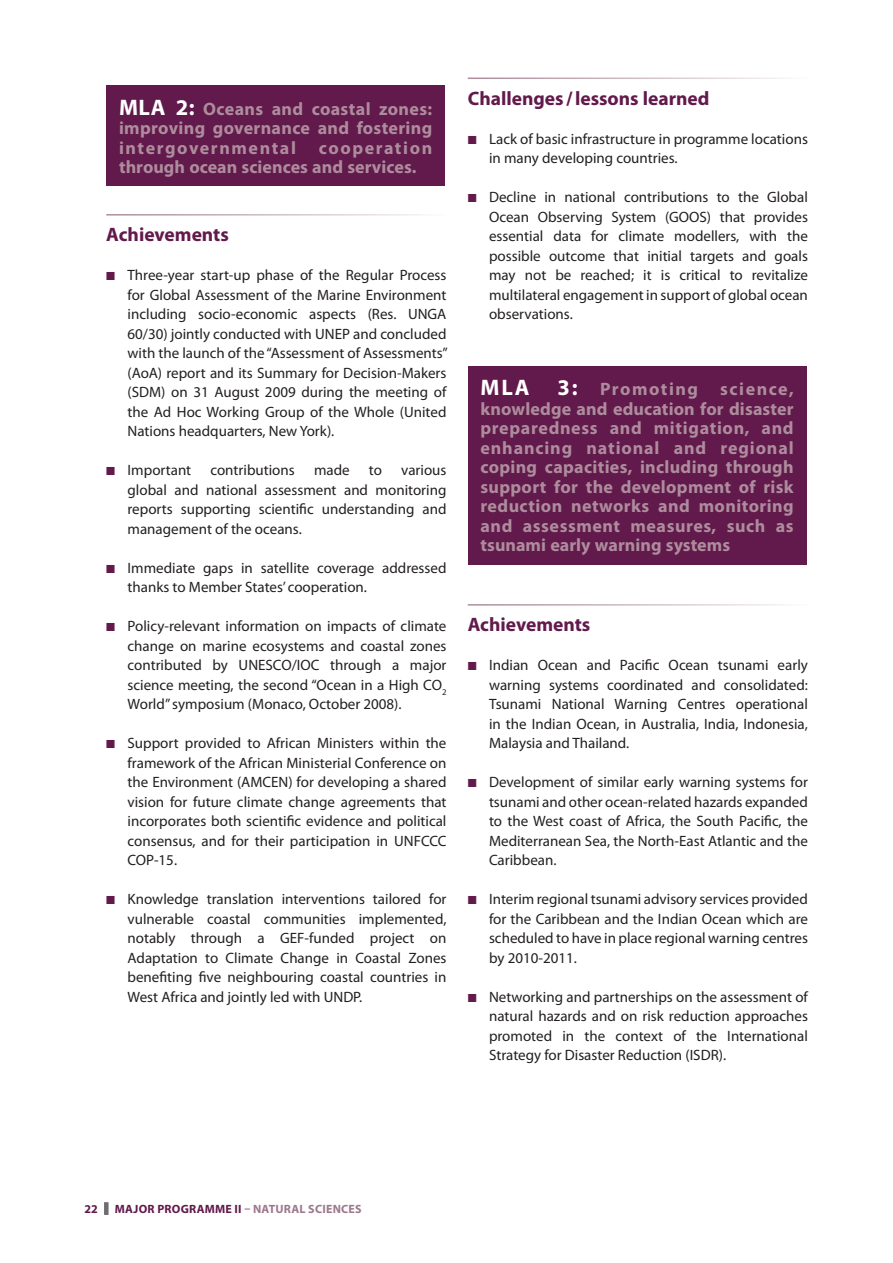
<style>
.page{position:relative;width:893px;height:1263px;background:#fff}
.page>*{position:absolute;margin:0;border:0;box-sizing:border-box;transform-origin:0 0}
.t1{font:700 19.5px "Myriad Pro";color:#62194b}
.t2{font:700 18px/19.5px "Myriad Pro";letter-spacing:.015em;color:#ad8d9d;text-align:justify}
.t3{font:15px/19.5px "Myriad Pro";color:#231f20;text-align:justify}
.t4{font:700 12px "Myriad Pro";letter-spacing:.02em;color:#62194b}
.s1{font-size:22.5px;color:#fff}
.s2{color:#62194b}
.s3{color:#9d788c}
</style>
<div class="page">
<div style="left:104px;top:1202px;width:5px;height:13px;background:#6c6d70"></div>
<div style="left:106px;top:85px;width:339px;height:101px;background:#62194b"></div>
<div style="left:468px;top:366px;width:338px;height:198px;background:#62194b"></div>
<p class="t2" style="left:119px;top:100px;width:315px"><span class="s1">MLA 2:</span> Oceans and coastal zones: improving governance and fostering intergovernmental</p>
<p class="t2" style="left:119px;top:139px;width:315px;text-indent:200px">cooperation through ocean sciences and services.</p>
<h1 class="t1" style="left:106px;top:227px;width:124px">Achievements</h1>
<p class="t3" style="left:128px;top:266px;width:322px;text-indent:-21px"><span class="s2">◾</span> Three-year start-up phase of the Regular Process for Global Assessment of the Marine Environment including socio-economic aspects (Res. UNGA 60/30) jointly conducted with UNEP and concluded with the launch of the “Assessment of Assessments” (AoA) report and its Summary for Decision-Makers (SDM) on 31 August 2009 during the meeting of the Ad Hoc Working Group of the Whole (United Nations headquarters, New York).</p>
<p class="t3" style="left:106px;top:461px;width:86px"><span class="s2">◾</span> Important</p>
<p class="t3" style="left:210px;top:461px;width:86px">contributions</p>
<p class="t3" style="left:314px;top:461px;width:37px">made</p>
<p class="t3" style="left:369px;top:461px;width:15px">to</p>
<p class="t3" style="left:128px;top:461px;width:320px;text-indent:274px">various global and national assessment and monitoring reports supporting scientific understanding and management of the oceans.</p>
<p class="t3" style="left:128px;top:559px;width:320px;text-indent:-21px"><span class="s2">◾</span> Immediate gaps in satellite coverage addressed thanks to Member States’ cooperation.</p>
<p class="t3" style="left:128px;top:617px;width:320px;text-indent:-21px"><span class="s2">◾</span> Policy-relevant information on impacts of climate change on marine ecosystems and coastal zones contributed by UNESCO/IOC through a major science meeting, the second “Ocean in a High CO<sub>2<br></sub>World” symposium (Monaco, October 2008).</p>
<p class="t3" style="left:128px;top:734px;width:320px;text-indent:-21px"><span class="s2">◾</span> Support provided to African Ministers within the framework of the African Ministerial Conference on the Environment (AMCEN) for developing a shared vision for future climate change agreements that incorporates both scientific evidence and political consensus, and for their participation in UNFCCC COP-15.</p>
<p class="t3" style="left:128px;top:890px;width:320px;text-indent:-21px"><span class="s2">◾</span> Knowledge translation interventions tailored for vulnerable coastal communities implemented, notably through a GEF-funded project on Adaptation to Climate Change in Coastal Zones benefiting five neighbouring coastal countries in West Africa and jointly led with UNDP.</p>
<h1 class="t1" style="left:468px;top:91px;width:243px">Challenges / lessons learned</h1>
<p class="t3" style="left:489px;top:130px;width:320px;text-indent:-21px"><span class="s2">◾</span> Lack of basic infrastructure in programme locations in many developing countries.</p>
<p class="t3" style="left:489px;top:188px;width:320px;text-indent:-21px"><span class="s2">◾</span> Decline in national contributions to the Global Ocean Observing System (GOOS) that provides essential data for climate modellers, with the possible outcome that initial targets and goals may not be reached; it is critical to revitalize multilateral engagement in support of global ocean observations.</p>
<p class="t2" style="left:480px;top:381px;width:315px"><span class="s1">MLA 3:</span> Promoting science, knowledge and education for disaster preparedness and mitigation, and enhancing national and regional coping capacities, including through support for the development of risk reduction networks and monitoring and assessment measures, such as tsunami early warning systems</p>
<h1 class="t1" style="left:468px;top:617px;width:124px">Achievements</h1>
<p class="t3" style="left:489px;top:656px;width:320px;text-indent:-21px"><span class="s2">◾</span> Indian Ocean and Pacific Ocean tsunami early warning systems coordinated and consolidated:<br>Tsunami National Warning Centres operational in the Indian Ocean, in Australia, India, Indonesia, Malaysia and Thailand.</p>
<p class="t3" style="left:489px;top:773px;width:320px;text-indent:-21px"><span class="s2">◾</span> Development of similar early warning systems for tsunami and other ocean-related hazards expanded to the West coast of Africa, the South Pacific, the Mediterranean Sea, the North-East Atlantic and the Caribbean.</p>
<p class="t3" style="left:489px;top:890px;width:320px;text-indent:-21px"><span class="s2">◾</span> Interim regional tsunami advisory services provided for the Caribbean and the Indian Ocean which are scheduled to have in place regional warning centres by 2010-2011.</p>
<p class="t3" style="left:489px;top:988px;width:320px;text-indent:-21px"><span class="s2">◾</span> Networking and partnerships on the assessment of natural hazards and on risk reduction approaches promoted in the context of the International Strategy for Disaster Reduction (ISDR).</p>
<p class="t4" style="left:84px;top:1204px;width:15px">22</p>
<p class="t4" style="left:115px;top:1204px;width:248px">MAJOR PROGRAMME II <span class="s3">NATURAL SCIENCES</span></p>
</div>
